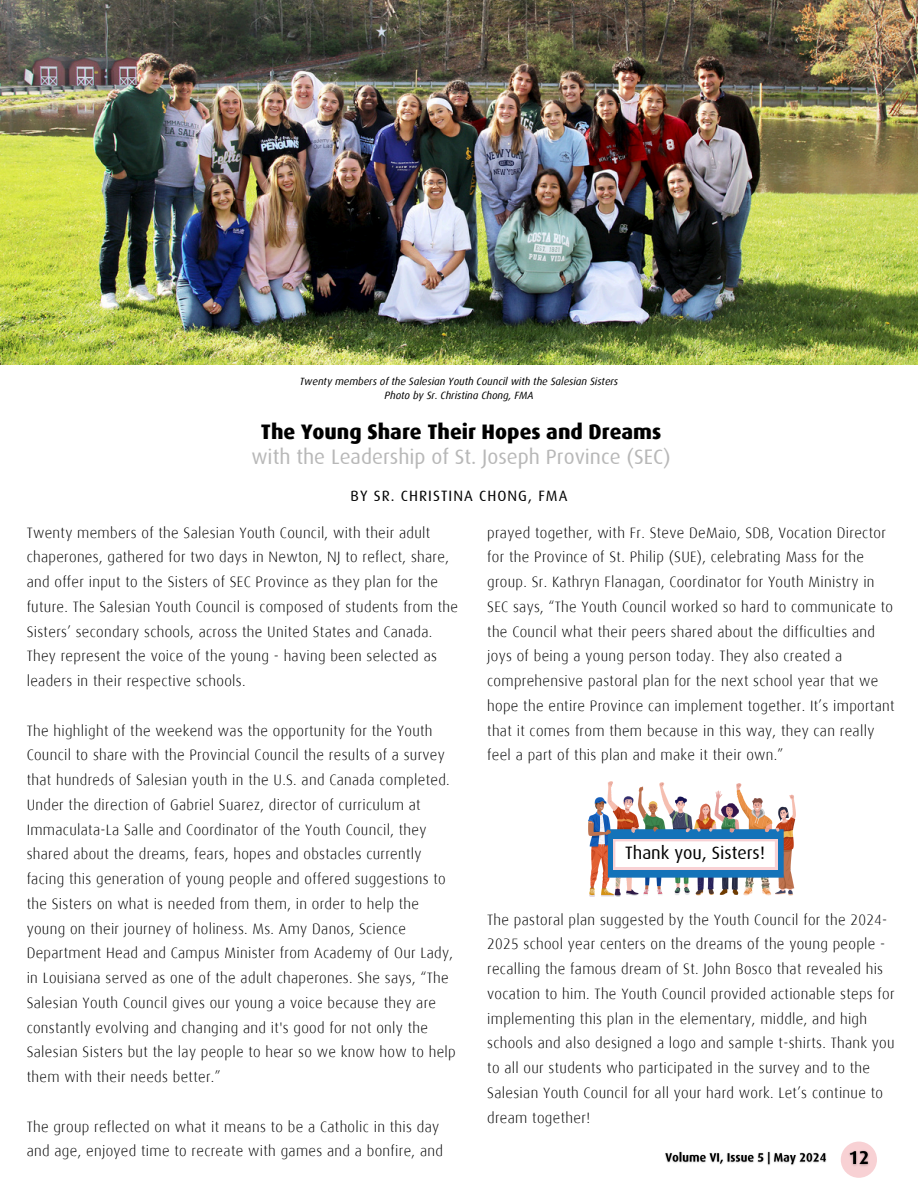
<style>
.page{position:relative;width:918px;height:1188px;background:#fff}
.page>*{position:absolute;margin:0;border:0;box-sizing:border-box;transform-origin:0 0}
.t1{font:21px/24.8px "Dax";color:#b8b8b8;text-align:center}
.t2{font:18px "Dax";color:#000}
.t3{font:300 15px/24.8px "Dax";letter-spacing:.02em;color:#000}
.t4{font:15px "Dax";letter-spacing:.07em;color:#000}
.t5{font:italic 10.5px "Dax";color:#000}
.s1{font-weight:800;color:#000}
</style>
<div class="page">
<img style="left:0;top:0;width:918px;height:364px">
<div style="left:841px;top:1142px;width:36px;height:36px;background:#f8d1d4;border-radius:50%"></div>
<img style="left:588px;top:782px;width:207px;height:115px">
<svg style="left:613px;top:839px;width:164px;height:30px"></svg>
<img style="left:665px;top:1151px;width:162px;height:14px">
<img style="left:845px;top:1146px;width:28px;height:20px">
<p class="t5" style="left:300px;top:378px;width:320px">Twenty members of the Salesian Youth Council with the Salesian Sisters</p>
<h1 class="t5" style="left:384px;top:392px;width:150px">Photo by Sr. Christina Chong, FMA</h1>
<p class="t1" style="left:251px;top:419px;width:421px"><span class="s1">The Young Share Their Hopes and Dreams </span>with the Leadership of St. Joseph Province (SEC)</p>
<h3 class="t4" style="left:351px;top:487px;width:218px">BY SR. CHRISTINA CHONG, FMA</h3>
<h4 class="t3" style="left:487px;top:521px;width:409px">prayed together, with Fr. Steve DeMaio, SDB, Vocation Director for the Province of St. Philip (SUE), celebrating Mass for the group. Sr. Kathryn Flanagan, Coordinator for Youth Ministry in SEC says, “The Youth Council worked so hard to communicate to the Council what their peers shared about the difficulties and joys of being a young person today. They also created a comprehensive pastoral plan for the next school year that we hope the entire Province can implement together. It’s important that it comes from them because in this way, they can really feel a part of this plan and make it their own.”</h4>
<h4 class="t3" style="left:27px;top:521px;width:433px">Twenty members of the Salesian Youth Council, with their adult chaperones, gathered for two days in Newton, NJ to reflect, share, and offer input to the Sisters of SEC Province as they plan for the future. The Salesian Youth Council is composed of students from the Sisters’ secondary schools, across the United States and Canada.<br>They represent the voice of the young - having been selected as leaders in their respective schools.</h4>
<h4 class="t3" style="left:27px;top:719px;width:431px">The highlight of the weekend was the opportunity for the Youth Council to share with the Provincial Council the results of a survey that hundreds of Salesian youth in the U.S. and Canada completed.<br>Under the direction of Gabriel Suarez, director of curriculum at Immaculata-La Salle and Coordinator of the Youth Council, they shared about the dreams, fears, hopes and obstacles currently facing this generation of young people and offered suggestions to the Sisters on what is needed from them, in order to help the young on their journey of holiness. Ms. Amy Danos, Science Department Head and Campus Minister from Academy of Our Lady, in Louisiana served as one of the adult chaperones. She says, “The Salesian Youth Council gives our young a voice because they are constantly evolving and changing and it's good for not only the Salesian Sisters but the lay people to hear so we know how to help them with their needs better.”</h4>
<h4 class="t3" style="left:27px;top:1115px;width:418px">The group reflected on what it means to be a Catholic in this day and age, enjoyed time to recreate with games and a bonfire, and</h4>
<h4 class="t2" style="left:625px;top:843px;width:142px">Thank you, Sisters!</h4>
<h2 class="t3" style="left:487px;top:908px;width:409px">The pastoral plan suggested by the Youth Council for the 2024- 2025 school year centers on the dreams of the young people - recalling the famous dream of St. John Bosco that revealed his vocation to him. The Youth Council provided actionable steps for implementing this plan in the elementary, middle, and high schools and also designed a logo and sample t-shirts. Thank you to all our students who participated in the survey and to the Salesian Youth Council for all your hard work. Let’s continue to dream together!</h2>
</div>
